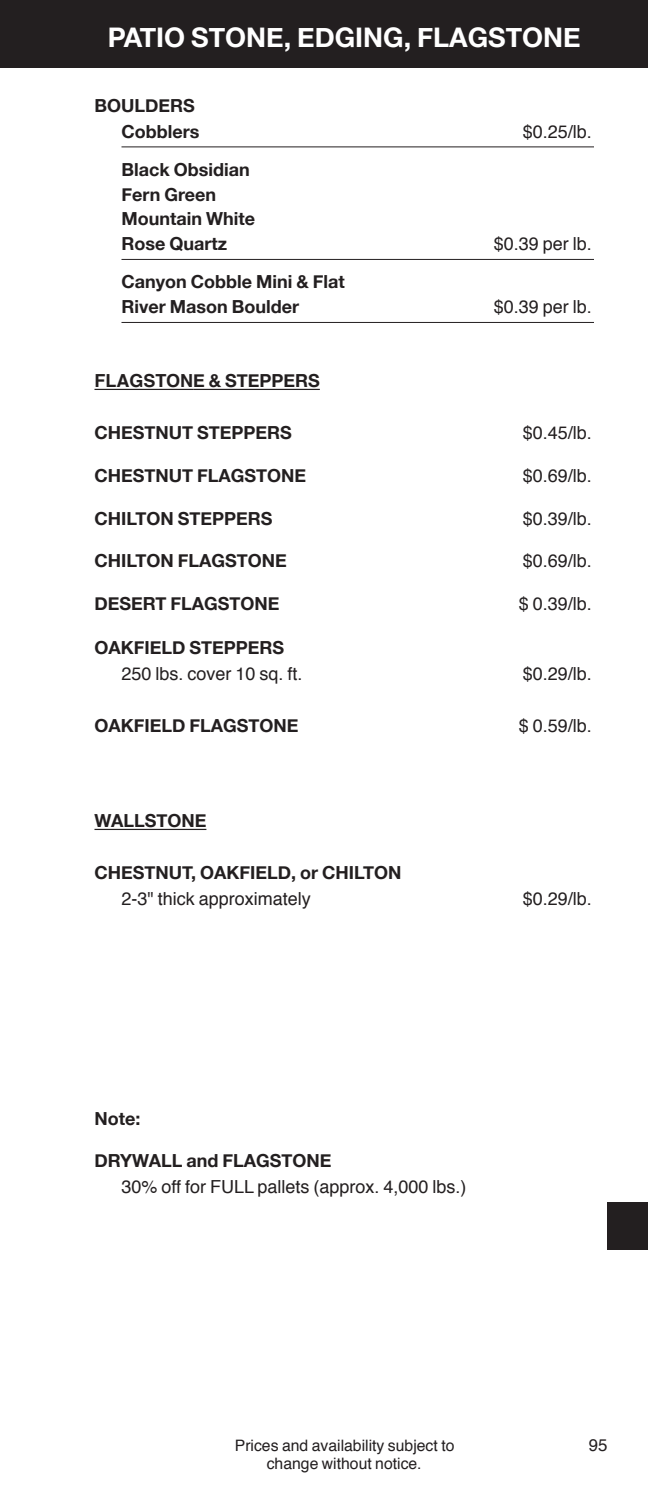
<style>
.page{position:relative;width:648px;height:1499px;background:#fff}
.page>*{position:absolute;margin:0;border:0;box-sizing:border-box;transform-origin:0 0}
.t1{font:700 27px "Helvetica Neue";color:#fff}
.t2{font:700 18px/24.8px "Helvetica Neue";color:#231f20}
.t3{font:18px "Helvetica";color:#231f20}
.t4{font:16.88px "Helvetica";color:#231f20}
.t5{font:15.75px "Helvetica";color:#231f20}
.s1{font-family:"Helvetica"}
</style>
<div class="page">
<hr style="left:122px;top:146px;width:472px;height:1px;background:#231f20">
<hr style="left:122px;top:259px;width:472px;height:1px;background:#231f20">
<hr style="left:122px;top:322px;width:472px;height:1px;background:#231f20">
<hr style="left:94px;top:389px;width:99px;height:1px;background:#231f20">
<hr style="left:193px;top:389px;width:127px;height:1px;background:#231f20">
<hr style="left:94px;top:829px;width:112px;height:1px;background:#231f20">
<div style="left:0;top:0;width:648px;height:68px;background:#231f20"></div>
<div style="left:608px;top:1202px;width:40px;height:47px;background:#231f20"></div>
<h1 class="t1" style="left:108px;top:21px;width:475px">PATIO STONE, EDGING, FLAGSTONE</h1>
<p class="t2" style="left:94px;top:92px;width:106px;line-height:25.9px;text-align:right">bOULDERS<br>Cobblers</p>
<p class="t2" style="left:121px;top:157px;width:135px">black Obsidian<br>Fern Green<br>Mountain White<br>Rose quartz</p>
<p class="t2" style="left:121px;top:269px;width:225px">Canyon Cobble Mini &amp; Flat<br>River Mason boulder</p>
<p class="t3" style="left:523px;top:124px;width:71px">$0.25/lb.</p>
<p class="t3" style="left:494px;top:236px;width:100px">$0.39 per lb.</p>
<p class="t3" style="left:494px;top:299px;width:100px">$0.39 per lb.</p>
<p class="t2" style="left:94px;top:368px;width:227px"><span class="s1">FLAGSTON</span>E &amp; STEPPERS</p>
<p class="t2" style="left:94px;top:420px;width:199px">CHESTNUT STEPPERS</p>
<p class="t3" style="left:523px;top:425px;width:71px">$0.45/lb.</p>
<p class="t2" style="left:94px;top:463px;width:213px">CHESTNUT FLAGSTONE</p>
<p class="t3" style="left:523px;top:468px;width:71px">$0.69/lb.</p>
<p class="t2" style="left:94px;top:505px;width:180px">CHILTON STEPPERS</p>
<p class="t3" style="left:523px;top:511px;width:71px">$0.39/lb.</p>
<p class="t2" style="left:94px;top:548px;width:194px">CHILTON FLAGSTONE</p>
<p class="t3" style="left:523px;top:553px;width:71px">$0.69/lb.</p>
<p class="t2" style="left:94px;top:591px;width:187px">DESERT FLAGSTONE</p>
<p class="t3" style="left:519px;top:596px;width:75px">$ 0.39/lb.</p>
<p class="t2" style="left:94px;top:635px;width:191px">OAKFIELD STEPPERS</p>
<p class="t3" style="left:121px;top:666px;width:183px">250 lbs. cover 10 sq. ft.</p>
<p class="t3" style="left:523px;top:666px;width:71px">$0.29/lb.</p>
<p class="t2" style="left:94px;top:712px;width:206px">OAKFIELD FLAGSTONE</p>
<p class="t3" style="left:519px;top:718px;width:75px">$ 0.59/lb.</p>
<p class="t2" style="left:94px;top:808px;width:113px">WALLSTONE</p>
<p class="t2" style="left:94px;top:860px;width:309px">CHESTNUT, OAKFIELD, or CHILTON</p>
<p class="t3" style="left:121px;top:891px;width:191px">2-3" thick approximately</p>
<p class="t3" style="left:523px;top:891px;width:71px">$0.29/lb.</p>
<p class="t2" style="left:94px;top:1105px;width:48px">Note:</p>
<p class="t2" style="left:94px;top:1148px;width:238px">DRYWALL and FLAGSTONE</p>
<p class="t3" style="left:122px;top:1179px;width:347px">30% off for FULL pallets (approx. 4,000 lbs.)</p>
<p class="t5" style="left:235px;top:1438px;width:221px">Prices and availability subject to</p>
<p class="t4" style="left:589px;top:1437px;width:20px">95</p>
<p class="t5" style="left:267px;top:1456px;width:156px">change without notice.</p>
</div>
